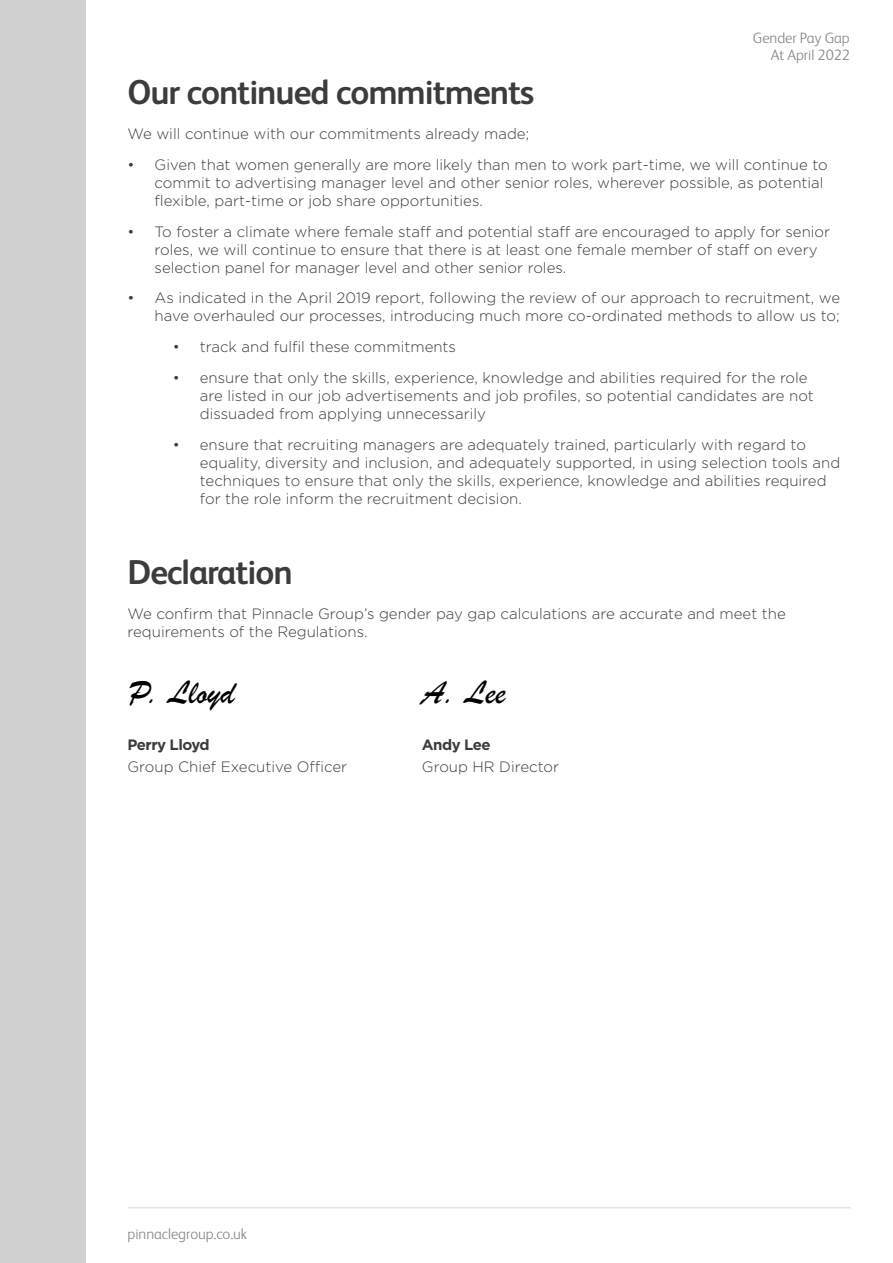
<style>
.page{position:relative;width:893px;height:1263px;background:#fff}
.page>*{position:absolute;margin:0;border:0;box-sizing:border-box;transform-origin:0 0}
.t1{font:700 34.5px "FS Albert";letter-spacing:-.03em;color:#3c3c3b}
.t2{font:34.5px "Brush Script";color:#000}
.t3{font:300 15px/18px "Gotham";color:#3c3c3b}
.t4{font:300 15px/17.7px "FS Albert";letter-spacing:-.005em;color:#878787;text-align:right}
.t5{font:700 15px "Gotham";letter-spacing:-.035em;color:#3c3c3b}
</style>
<div class="page">
<div style="left:0;top:0;width:85px;height:1263px;background:#d0d0d0"></div>
<hr style="left:128px;top:1207px;width:723px;height:1px;background:#e5e5e5">
<p class="t4" style="left:753px;top:28px;width:98px">Gender Pay Gap<br>At April 2022</p>
<h1 class="t1" style="left:128px;top:69px;width:408px">Our continued commitments</h1>
<p class="t3" style="left:128px;top:124px;width:403px">We will continue with our commitments already made;</p>
<p class="t3" style="left:155px;top:155px;width:675px;text-indent:-27px">• Given that women generally are more likely than men to work part-time, we will continue to commit to advertising manager level and other senior roles, wherever possible, as potential flexible, part-time or job share opportunities.</p>
<p class="t3" style="left:155px;top:222px;width:677px;text-indent:-27px">• To foster a climate where female staff and potential staff are encouraged to apply for senior roles, we will continue to ensure that there is at least one female member of staff on every selection panel for manager level and other senior roles.</p>
<p class="t3" style="left:128px;top:289px;width:714px;text-align:right">• As indicated in the April 2019 report, following the review of our approach to recruitment, we have overhauled our processes, introducing much more co-ordinated methods to allow us to;</p>
<p class="t3" style="left:173px;top:337px;width:285px">• track and fulfil these commitments</p>
<p class="t3" style="left:200px;top:368px;width:616px;text-indent:-27px">• ensure that only the skills, experience, knowledge and abilities required for the role are listed in our job advertisements and job profiles, so potential candidates are not dissuaded from applying unnecessarily</p>
<p class="t3" style="left:200px;top:435px;width:642px;text-indent:-27px">• ensure that recruiting managers are adequately trained, particularly with regard to equality, diversity and inclusion, and adequately supported, in using selection tools and techniques to ensure that only the skills, experience, knowledge and abilities required for the role inform the recruitment decision.</p>
<h1 class="t1" style="left:128px;top:548px;width:167px">Declaration</h1>
<p class="t3" style="left:128px;top:604px;width:660px">We confirm that Pinnacle Group’s gender pay gap calculations are accurate and meet the requirements of the Regulations.</p>
<h1 class="t2" style="left:129px;top:669px;width:108px">P. Lloyd</h1>
<h1 class="t2" style="left:422px;top:669px;width:85px">A. Lee</h1>
<p class="t5" style="left:128px;top:736px;width:84px">Perry Lloyd</p>
<p class="t3" style="left:128px;top:757px;width:221px">Group Chief Executive Officer</p>
<p class="t5" style="left:422px;top:736px;width:70px">Andy Lee</p>
<p class="t3" style="left:422px;top:757px;width:139px">Group HR Director</p>
<p class="t4" style="left:128px;top:1225px;width:121px">pinnaclegroup.co.uk</p>
</div>
